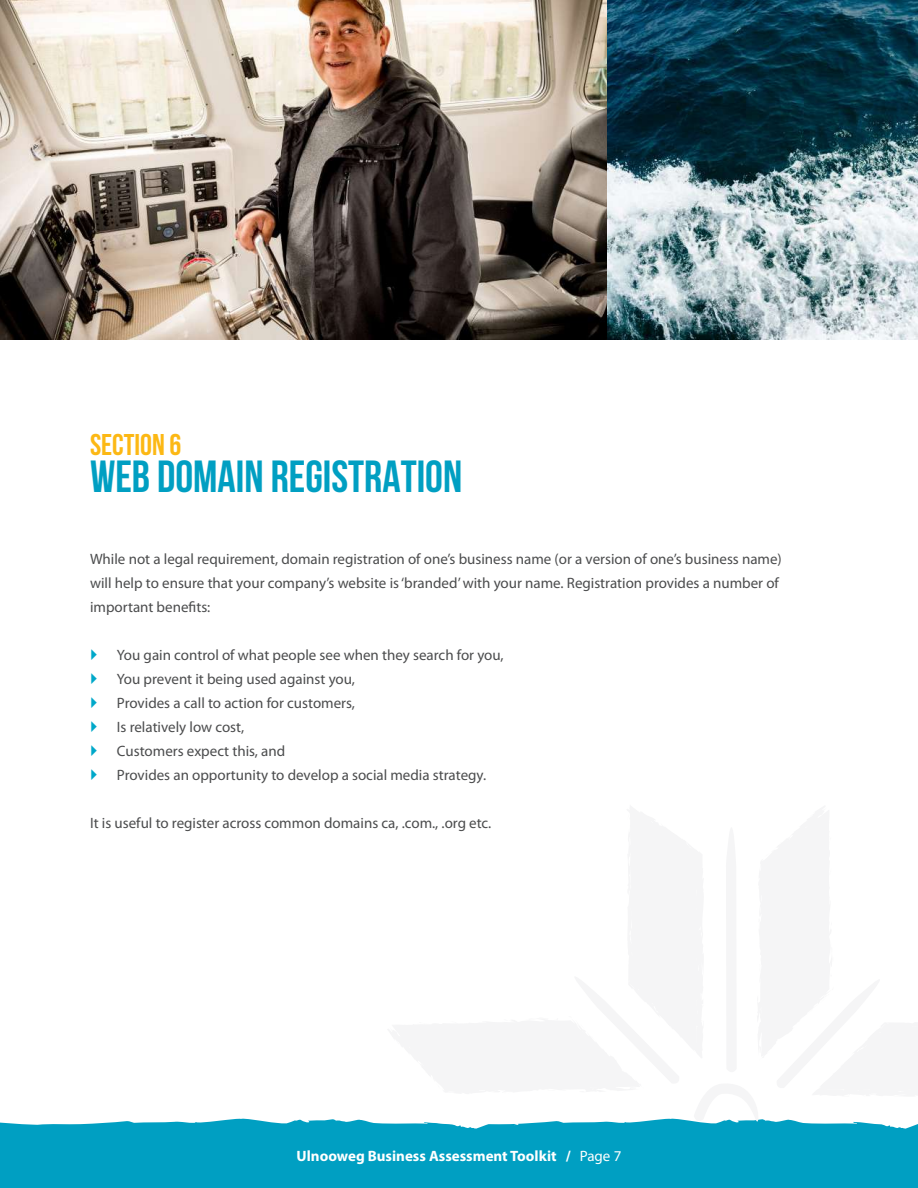
<style>
.page{position:relative;width:918px;height:1188px;background:#fff}
.page>*{position:absolute;margin:0;border:0;box-sizing:border-box;transform-origin:0 0}
.t1{font:700 45px "Bebas Neue";color:#009fc2}
.t2{font:700 30px "Bebas Neue";color:#fcb814}
.t3{font:15px/24px "Myriad Pro";color:#4b4c4d}
.t4{font:700 15px "Myriad Pro";color:#fff}
.s1{font-weight:400}
</style>
<div class="page">
<div style="left:0;top:1112px;width:918px;height:76px;background:#009fc2"></div>
<img style="left:0;top:0;width:918px;height:340px">
<svg style="left:0;top:1112px;width:918px;height:17px"></svg>
<h2 class="t2" style="left:90px;top:428px;width:93px">SECTION 6</h2>
<h1 class="t1" style="left:90px;top:452px;width:374px">WEB DOMAIN REGISTRATION</h1>
<p class="t3" style="left:90px;top:547px;width:693px">While not a legal requirement, domain registration of one’s business name (or a version of one’s business name) will help to ensure that your company’s website is ‘branded’ with your name. Registration provides a number of important benefits:</p>
<p class="t3" style="left:117px;top:643px;width:388px">You gain control of what people see when they search for you, You prevent it being used against you,<br>Provides a call to action for customers,<br>Is relatively low cost,<br>Customers expect this, and<br>Provides an opportunity to develop a social media strategy.</p>
<p class="t3" style="left:90px;top:811px;width:403px">It is useful to register across common domains ca, .com., .org etc.</p>
<p class="t4" style="left:297px;top:1146px;width:326px">Ulnooweg Business Assessment Toolkit / <span class="s1">Page 7</span></p>
</div>
